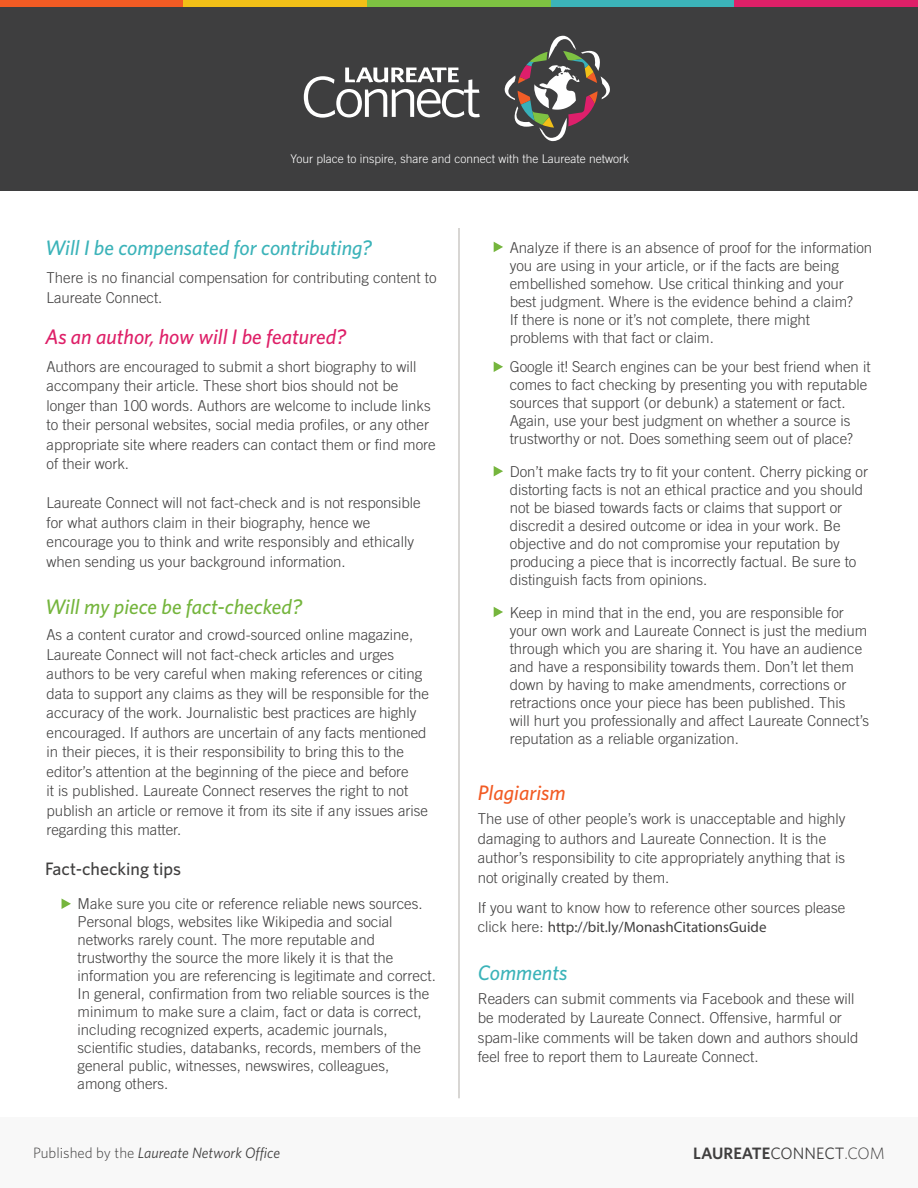
<style>
.page{position:relative;width:918px;height:1188px;background:#fff}
.page>*{position:absolute;margin:0;border:0;box-sizing:border-box;transform-origin:0 0}
.t1{font:italic 500 21px "Whitney HTF";color:#3bb3b9}
.t2{font:italic 500 21px "Whitney HTF";color:#de2068}
.t3{font:italic 500 21px "Whitney HTF";color:#75b53d}
.t4{font:italic 500 21px "Whitney HTF";color:#f25b24}
.t5{font:500 18px "Whitney HTF";color:#403f3f}
.t6{font:600 16.5px "Whitney HTF";color:#403f3f}
.t7{font:300 15px/18px "Trade Gothic LT Std";color:#403f3f}
.t8{font:15px "Myriad Pro";color:#403f3f}
.t9{font:italic 15px "Whitney HTF";color:#403f3f}
.t10{font:300 12px "Trade Gothic LT Std";color:#fff}
.s1{font-family:"Trade Gothic LT Std";font-weight:300}
.s2{font-weight:300;font-style:normal}
.s3{font-weight:400}
.s4{font-weight:300}
</style>
<div class="page">
<div style="left:0;top:0;width:184px;height:9px;background:#f25b24"></div>
<div style="left:184px;top:0;width:183px;height:9px;background:#f2c017"></div>
<div style="left:367px;top:0;width:184px;height:9px;background:#7ec242"></div>
<div style="left:551px;top:0;width:183px;height:9px;background:#3bb3b9"></div>
<div style="left:734px;top:0;width:184px;height:9px;background:#de2068"></div>
<div style="left:0;top:1118px;width:918px;height:70px;background:#f8f8f8"></div>
<div style="left:0;top:7px;width:918px;height:184px;background:#3e3e3f"></div>
<svg style="left:504px;top:36px;width:106px;height:105px"></svg>
<svg style="left:304px;top:67px;width:176px;height:51px"></svg>
<hr style="left:458px;top:228px;width:2px;height:870px;background:#ccc9c6">
<svg style="left:62px;top:898px;width:9px;height:11px"></svg>
<svg style="left:494px;top:242px;width:9px;height:10px"></svg>
<svg style="left:494px;top:466px;width:9px;height:10px"></svg>
<svg style="left:494px;top:362px;width:9px;height:10px"></svg>
<svg style="left:494px;top:607px;width:9px;height:10px"></svg>
<p class="t10" style="left:291px;top:152px;width:340px">Your place to inspire, share and connect with the Laureate network</p>
<h1 class="t1" style="left:45px;top:235px;width:329px">Will I be compensated for contributing?</h1>
<p class="t7" style="left:46px;top:268px;width:392px;line-height:19.5px">There is no financial compensation for contributing content to<br>Laureate Connect.</p>
<h1 class="t2" style="left:45px;top:324px;width:303px">As an author, how will I be featured?</h1>
<p class="t7" style="left:46px;top:357px;width:391px;line-height:19.5px">Authors are encouraged to submit a short biography to will accompany their article. These short bios should not be longer than 100 words. Authors are welcome to include links to their personal websites, social media profiles, or any other appropriate site where readers can contact them or find more of their work.</p>
<p class="t7" style="left:46px;top:493px;width:376px;line-height:19.5px">Laureate Connect will not fact-check and is not responsible for what authors claim in their biography, hence we encourage you to think and write responsibly and ethically when sending us your background information.</p>
<h1 class="t3" style="left:45px;top:594px;width:259px">Will my piece be fact-checked?</h1>
<p class="t7" style="left:46px;top:625px;width:384px;line-height:19.5px">As a content curator and crowd-sourced online magazine, Laureate Connect will not fact-check articles and urges authors to be very careful when making references or citing data to support any claims as they will be responsible for the accuracy of the work. Journalistic best practices are highly encouraged. If authors are uncertain of any facts mentioned in their pieces, it is their responsibility to bring this to the editor’s attention at the beginning of the piece and before<br>it is published. Laureate Connect reserves the right to not publish an article or remove it from its site if any issues arise regarding this matter.</p>
<p class="t5" style="left:45px;top:858px;width:138px">Fact-checking tips</p>
<p class="t7" style="left:78px;top:895px;width:360px">Make sure you cite or reference reliable news sources.<br>Personal blogs, websites like Wikipedia and social networks rarely count. The more reputable and trustworthy the source the more likely it is that the information you are referencing is legitimate and correct.<br>In general, confirmation from two reliable sources is the minimum to make sure a claim, fact or data is correct, including recognized experts, academic journals, scientific studies, databanks, records, members of the general public, witnesses, newswires, colleagues, among others.</p>
<p class="t7" style="left:510px;top:238px;width:364px">Analyze if there is an absence of proof for the information you are using in your article, or if the facts are being embellished somehow. Use critical thinking and your best judgment. Where is the evidence behind a claim?<br>If there is none or it’s not complete, there might problems with that fact or claim.</p>
<p class="t7" style="left:510px;top:358px;width:362px">Google it! Search engines can be your best friend when it comes to fact checking by presenting you with reputable sources that support (or debunk) a statement or fact.<br>Again, use your best judgment on whether a source is trustworthy or not. Does something seem out of place?</p>
<p class="t7" style="left:510px;top:462px;width:360px">Don’t make facts try to fit your content. Cherry picking or distorting facts is not an ethical practice and you should not be biased towards facts or claims that support or discredit a desired outcome or idea in your work. Be objective and do not compromise your reputation by producing a piece that is incorrectly factual. Be sure to distinguish facts from opinions.</p>
<p class="t7" style="left:510px;top:603px;width:361px">Keep in mind that in the end, you are responsible for your own work and Laureate Connect is just the medium through which you are sharing it. You have an audience and have a responsibility towards them. Don’t let them down by having to make amendments, corrections or retractions once your piece has been published. This will hurt you professionally and affect Laureate Connect’s reputation as a reliable organization.</p>
<h1 class="t4" style="left:478px;top:781px;width:89px">Plagiarism</h1>
<p class="t7" style="left:478px;top:809px;width:369px;line-height:19.5px">The use of other people’s work is unacceptable and highly damaging to authors and Laureate Connection. It is the author’s responsibility to cite appropriately anything that is not originally created by them.</p>
<p class="t7" style="left:478px;top:898px;width:369px">If you want to know how to reference other sources please</p>
<p class="t8" style="left:478px;top:918px;width:290px"><span class="s1">click here:</span> http://bit.ly/MonashCitationsGuide</p>
<h1 class="t1" style="left:478px;top:960px;width:91px">Comments</h1>
<p class="t7" style="left:478px;top:989px;width:382px;line-height:19.5px">Readers can submit comments via Facebook and these will be moderated by Laureate Connect. Offensive, harmful or spam-like comments will be taken down and authors should feel free to report them to Laureate Connect.</p>
<p class="t9" style="left:33px;top:1144px;width:249px"><span class="s2">Published by the</span> Laureate Network Office</p>
<p class="t6" style="left:693px;top:1143px;width:193px">LAUREATE<span class="s3">CONNECT</span><span class="s4">.COM</span></p>
</div>
